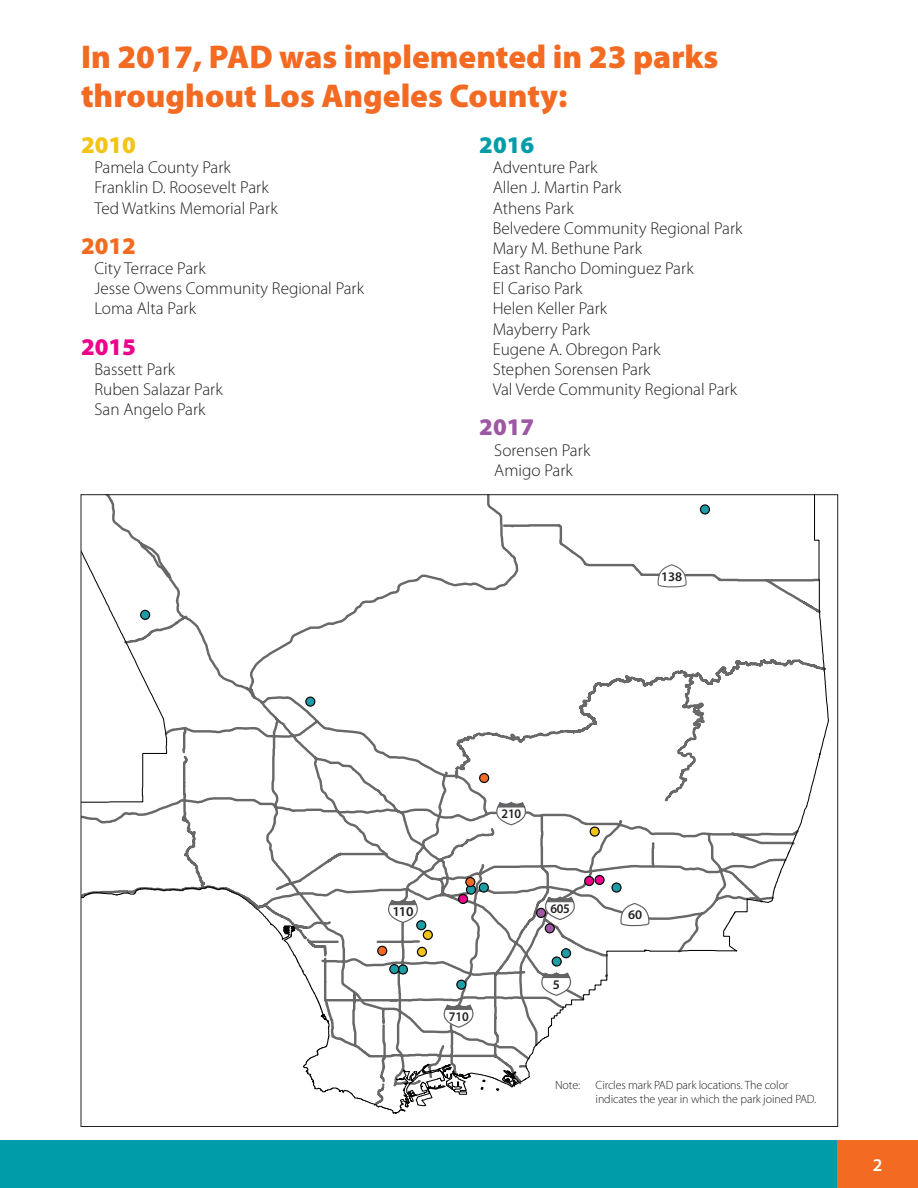
<style>
.page{position:relative;width:918px;height:1188px;background:#fff}
.page>*{position:absolute;margin:0;border:0;box-sizing:border-box;transform-origin:0 0}
.t1{font:900 33px/39px "Myriad Pro";color:#f36b23}
.Subheads{font:900 24px "Myriad Pro";color:#f2c414}
.Subheads-2{font:900 24px "Myriad Pro";color:#f36b23}
.Subheads-3{font:900 24px "Myriad Pro";color:#ec028b}
.Subheads-4{font:900 24px "Myriad Pro";color:#009ca7}
.Subheads-5{font:900 24px "Myriad Pro";color:#9e57a3}
.t2{font:600 18px "Myriad Pro";color:#fff}
.Text{font:300 17.25px "Myriad Pro";color:#231f20}
.t3{font:600 13.65px "Myriad Pro";color:#231f20}
.t4{font:600 13.2px "Myriad Pro";letter-spacing:-.01em;color:#231f20;scale:.95 1}
.t5{font:600 13.2px "Myriad Pro";letter-spacing:-.01em;color:#231f20}
.footnotes_-_sans_ser{font:300 12px/14.2px "Myriad Pro";letter-spacing:-.01em;color:#231f20}
</style>
<div class="page">
<div style="left:0;top:1141px;width:848px;height:47px;background:#009ca7"></div>
<div style="left:837px;top:1141px;width:81px;height:47px;background:#f36b23"></div>
<svg style="left:83px;top:496px;width:746px;height:618px"></svg>
<div style="left:536px;top:908px;width:10px;height:10px;border:1px solid #050504;border-radius:50%"></div>
<svg style="left:380px;top:899px;width:45px;height:25px"></svg>
<svg style="left:436px;top:1004px;width:45px;height:24px"></svg>
<svg style="left:533px;top:972px;width:45px;height:25px"></svg>
<svg style="left:488px;top:801px;width:45px;height:25px"></svg>
<svg style="left:537px;top:896px;width:45px;height:25px"></svg>
<svg style="left:657px;top:564px;width:30px;height:24px"></svg>
<svg style="left:620px;top:902px;width:30px;height:25px"></svg>
<p class="t1" style="left:81px;top:37px;width:639px">In 2017, PAD was implemented in 23 parks throughout Los Angeles County:</p>
<p class="Subheads" style="left:81px;top:131px;width:57px">2010</p>
<p class="Text" style="left:94px;top:158px;width:138px">Pamela County Park</p>
<p class="Text" style="left:94px;top:178px;width:176px">Franklin D. Roosevelt Park</p>
<p class="Text" style="left:94px;top:198px;width:185px">Ted Watkins Memorial Park</p>
<p class="Subheads-2" style="left:81px;top:232px;width:57px">2012</p>
<p class="Text" style="left:94px;top:259px;width:113px">City Terrace Park</p>
<p class="Text" style="left:94px;top:279px;width:271px">Jesse Owens Community Regional Park</p>
<p class="Text" style="left:94px;top:299px;width:103px">Loma Alta Park</p>
<p class="Subheads-3" style="left:81px;top:333px;width:57px">2015</p>
<p class="Text" style="left:94px;top:360px;width:82px">Bassett Park</p>
<p class="Text" style="left:94px;top:380px;width:130px">Ruben Salazar Park</p>
<p class="Text" style="left:94px;top:400px;width:113px">San Angelo Park</p>
<p class="Subheads-4" style="left:479px;top:131px;width:57px">2016</p>
<p class="Text" style="left:493px;top:158px;width:106px">Adventure Park</p>
<p class="Text" style="left:493px;top:178px;width:130px">Allen J. Martin Park</p>
<p class="Text" style="left:493px;top:198px;width:82px">Athens Park</p>
<p class="Text" style="left:493px;top:219px;width:251px">Belvedere Community Regional Park</p>
<p class="Text" style="left:493px;top:239px;width:151px">Mary M. Bethune Park</p>
<p class="Text" style="left:493px;top:259px;width:202px">East Rancho Dominguez Park</p>
<p class="Text" style="left:493px;top:279px;width:91px">El Cariso Park</p>
<p class="Text" style="left:493px;top:299px;width:116px">Helen Keller Park</p>
<p class="Text" style="left:493px;top:319px;width:99px">Mayberry Park</p>
<p class="Text" style="left:493px;top:339px;width:169px">Eugene A. Obregon Park</p>
<p class="Text" style="left:493px;top:360px;width:159px">Stephen Sorensen Park</p>
<p class="Text" style="left:493px;top:380px;width:246px">Val Verde Community Regional Park</p>
<p class="Subheads-5" style="left:479px;top:414px;width:57px">2017</p>
<p class="Text" style="left:494px;top:440px;width:98px">Sorensen Park</p>
<p class="Text" style="left:494px;top:460px;width:80px">Amigo Park</p>
<p class="t5" style="left:661px;top:568px;width:23px">138</p>
<p class="t3" style="left:392px;top:903px;width:23px">110</p>
<p class="t4" style="left:502px;top:806px;width:22px">210</p>
<p class="t4" style="left:449px;top:1008px;width:22px">710</p>
<p class="t4" style="left:550px;top:900px;width:22px">605</p>
<p class="t5" style="left:553px;top:976px;width:9px">5</p>
<p class="t5" style="left:628px;top:906px;width:16px">60</p>
<p class="footnotes_-_sans_ser" style="left:555px;top:1078px;width:27px">Note:</p>
<p class="footnotes_-_sans_ser" style="left:596px;top:1078px;width:222px">Circles mark PAD park locations. The color indicates the year in which the park joined PAD.</p>
<p class="t2" style="left:873px;top:1154px;width:11px">2</p>
</div>
